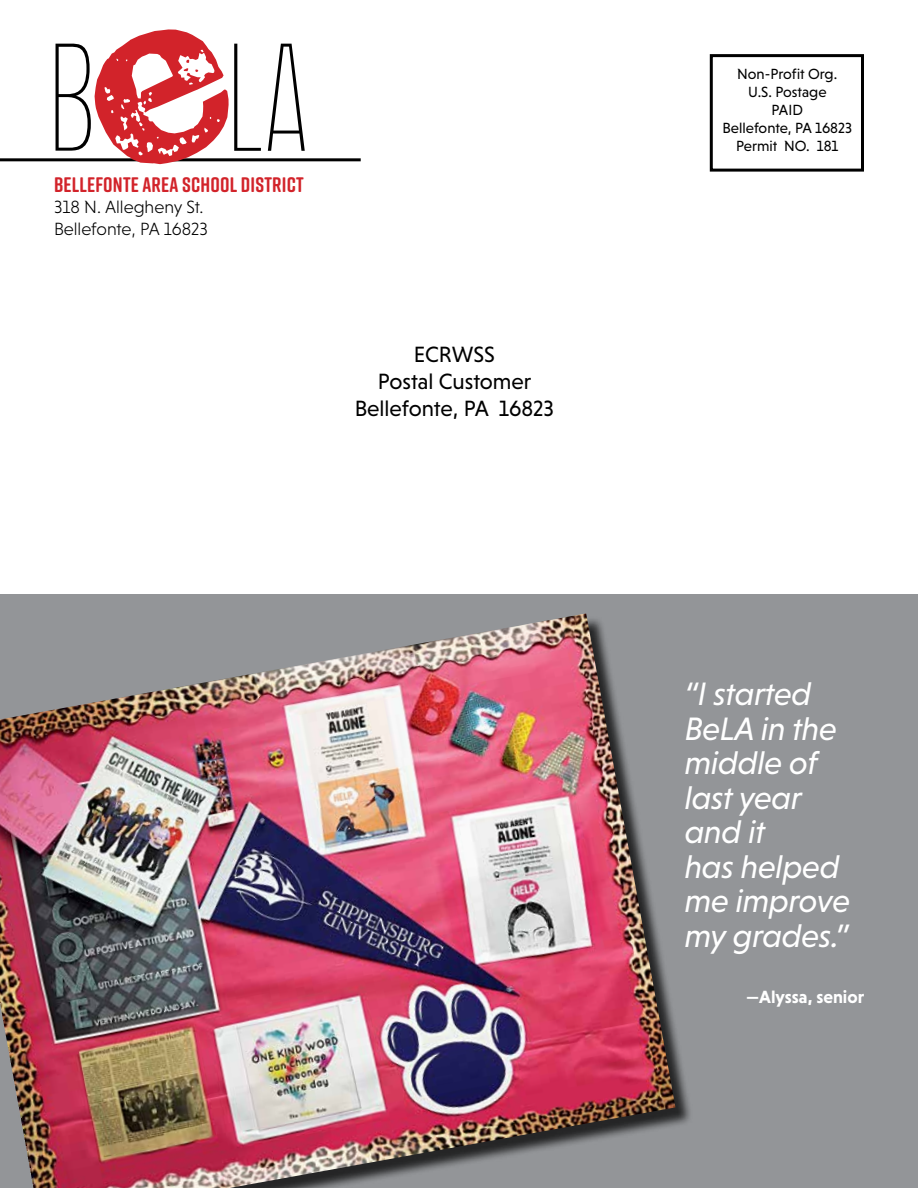
<style>
.page{position:relative;width:918px;height:1188px;background:#fff}
.page>*{position:absolute;margin:0;border:0;box-sizing:border-box;transform-origin:0 0}
.t1{font:157.2px "Balboa Plus Inline";color:#000}
.t2{font:italic 33px/34.5px "Niveau Grotesk";letter-spacing:-.01em;color:#fff}
.t3{font:22.5px/27px "Niveau Grotesk";color:#000;text-align:center}
.t4{font:700 21px "Rift Soft";letter-spacing:.01em;color:#d2232a}
.t5{font:300 18px/21.6px "Niveau Grotesk";color:#000}
.t6{font:700 18px "Niveau Grotesk";color:#fff}
.t7{font:15px/18px "Niveau Grotesk";color:#000;text-align:center}
</style>
<div class="page">
<div style="left:0;top:594px;width:918px;height:594px;background:#939598"></div>
<hr style="left:0;top:158px;width:361px;height:3px;background:#000">
<div style="left:710px;top:54px;width:154px;height:118px;border:3px solid #000"></div>
<div style="left:0;top:616px;width:693px;height:572px;background:#000;opacity:.75"></div>
<img style="left:0;top:613px;width:675px;height:575px">
<svg style="left:75px;top:158px;width:173px;height:4px"></svg>
<h1 class="t1" style="left:41px;top:13px;width:74px">B</h1>
<h1 class="t1" style="left:220px;top:13px;width:109px">LA</h1>
<p class="t4" style="left:54px;top:169px;width:251px">BELLEFONTE AREA SCHOOL DISTRICT</p>
<p class="t5" style="left:54px;top:196px;width:155px">318 N. Allegheny St.<br>Bellefonte, PA 16823</p>
<p class="t3" style="left:355px;top:341px;width:201px">ECRWSS<br>Postal Customer<br>Bellefonte, PA 16823</p>
<p class="t7" style="left:723px;top:65px;width:131px">Non-Profit Org.<br>U.S. Postage<br>PAID<br>Bellefonte, PA 16823<br>Permit NO. 181</p>
<p class="t2" style="left:685px;top:676px;width:167px">“I started<br>BeLA in the middle of last year and it<br>has helped me improve my grades.”</p>
<p class="t6" style="left:746px;top:986px;width:120px">—Alyssa, senior</p>
</div>
